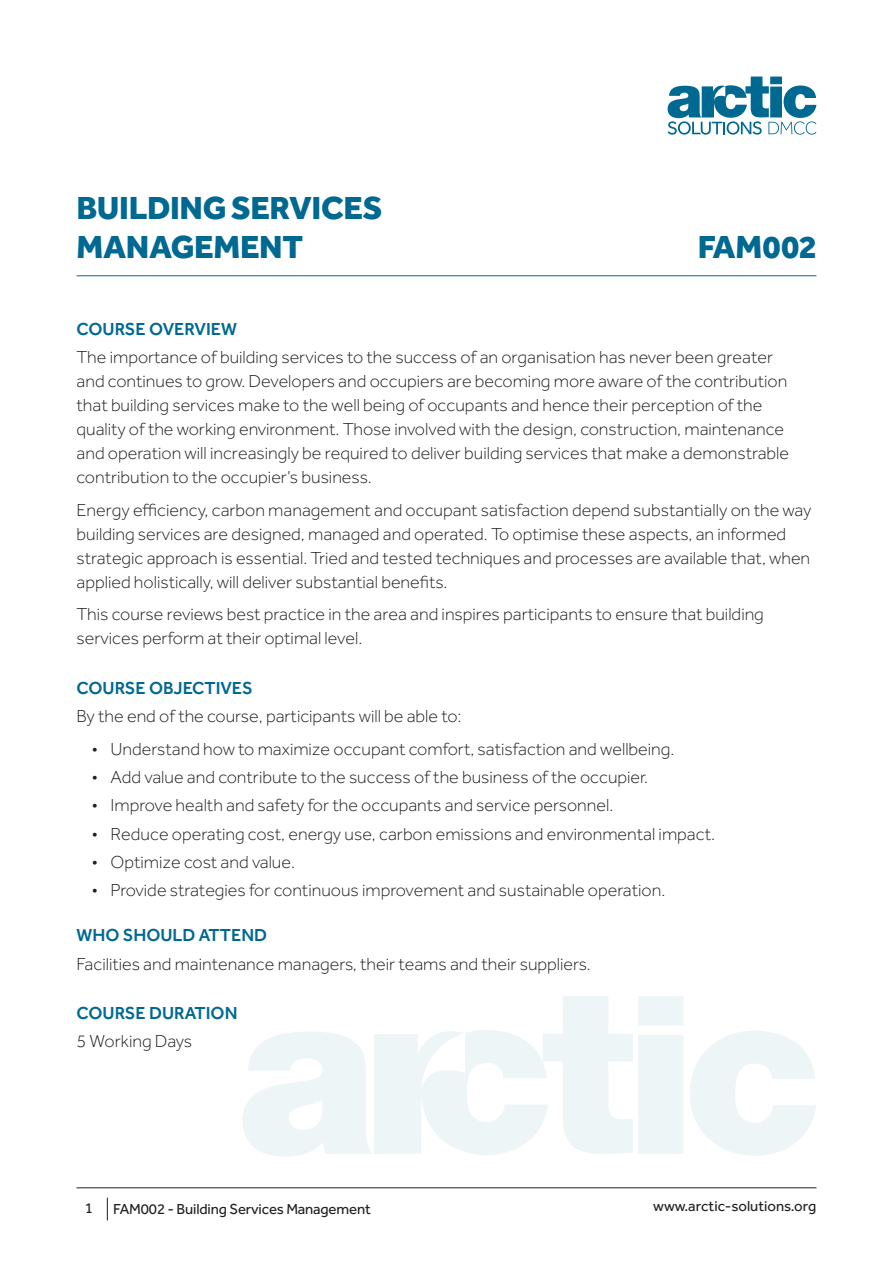
<style>
.page{position:relative;width:893px;height:1263px;background:#fff}
.page>*{position:absolute;margin:0;border:0;box-sizing:border-box;transform-origin:0 0}
.Title_-_Course_Outli{font:800 33px/39.6px "Effra";letter-spacing:-.01em;color:#006991}
.Code_-_Course_Outlin{font:800 33px "Effra";letter-spacing:-.01em;color:#006991}
.Normal_-_Course_Outl{font:300 18px/24px "Effra";color:#231f20}
.Heading_-_Course_Out{font:500 18px "Effra";color:#006991}
.t1{font:15px "Effra";letter-spacing:-.01em;color:#231f20}
</style>
<div class="page">
<hr style="left:77px;top:1187px;width:739px;height:1px;background:#231f20">
<svg style="left:107px;top:1198px;width:1px;height:22px"></svg>
<svg style="left:668px;top:77px;width:148px;height:58px"></svg>
<svg style="left:690px;top:1031px;width:126px;height:125px"></svg>
<svg style="left:243px;top:996px;width:440px;height:161px"></svg>
<hr style="left:77px;top:275px;width:739px;height:1px;background:#006991">
<p class="Title_-_Course_Outli" style="left:77px;top:187px;width:307px">BUILDING SERVICES<br>MANAGEMENT</p>
<p class="Code_-_Course_Outlin" style="left:698px;top:227px;width:120px">FAM002</p>
<p class="Heading_-_Course_Out" style="left:77px;top:318px;width:162px">COURSE OVERVIEW</p>
<p class="Normal_-_Course_Outl" style="left:77px;top:345px;width:714px">The importance of building services to the success of an organisation has never been greater and continues to grow. Developers and occupiers are becoming more aware of the contribution that building services make to the well being of occupants and hence their perception of the quality of the working environment. Those involved with the design, construction, maintenance and operation will increasingly be required to deliver building services that make a demonstrable contribution to the occupier’s business.</p>
<p class="Normal_-_Course_Outl" style="left:77px;top:498px;width:736px">Energy efficiency, carbon management and occupant satisfaction depend substantially on the way building services are designed, managed and operated. To optimise these aspects, an informed strategic approach is essential. Tried and tested techniques and processes are available that, when applied holistically, will deliver substantial benefits.</p>
<p class="Normal_-_Course_Outl" style="left:77px;top:602px;width:689px">This course reviews best practice in the area and inspires participants to ensure that building services perform at their optimal level.</p>
<p class="Heading_-_Course_Out" style="left:77px;top:677px;width:178px">COURSE OBJECTIVES</p>
<p class="Normal_-_Course_Outl" style="left:77px;top:704px;width:386px">By the end of the course, participants will be able to:</p>
<p class="Normal_-_Course_Outl" style="left:92px;top:737px;width:584px">• Understand how to maximize occupant comfort, satisfaction and wellbeing.</p>
<p class="Normal_-_Course_Outl" style="left:92px;top:765px;width:558px">• Add value and contribute to the success of the business of the occupier.</p>
<p class="Normal_-_Course_Outl" style="left:92px;top:793px;width:523px">• Improve health and safety for the occupants and service personnel.</p>
<p class="Normal_-_Course_Outl" style="left:92px;top:821px;width:625px">• Reduce operating cost, energy use, carbon emissions and environmental impact.</p>
<p class="Normal_-_Course_Outl" style="left:92px;top:850px;width:205px">• Optimize cost and value.</p>
<p class="Normal_-_Course_Outl" style="left:92px;top:878px;width:575px">• Provide strategies for continuous improvement and sustainable operation.</p>
<p class="Heading_-_Course_Out" style="left:77px;top:924px;width:192px">WHO SHOULD ATTEND</p>
<p class="Normal_-_Course_Outl" style="left:77px;top:951px;width:516px">Facilities and maintenance managers, their teams and their suppliers.</p>
<p class="Heading_-_Course_Out" style="left:77px;top:1002px;width:162px">COURSE DURATION</p>
<p class="Normal_-_Course_Outl" style="left:77px;top:1029px;width:117px">5 Working Days</p>
<p class="t1" style="left:85px;top:1199px;width:10px">1</p>
<p class="t1" style="left:113px;top:1200px;width:259px">FAM002 - Building Services Management</p>
<p class="t1" style="left:653px;top:1198px;width:165px">www.arctic-solutions.org</p>
</div>
